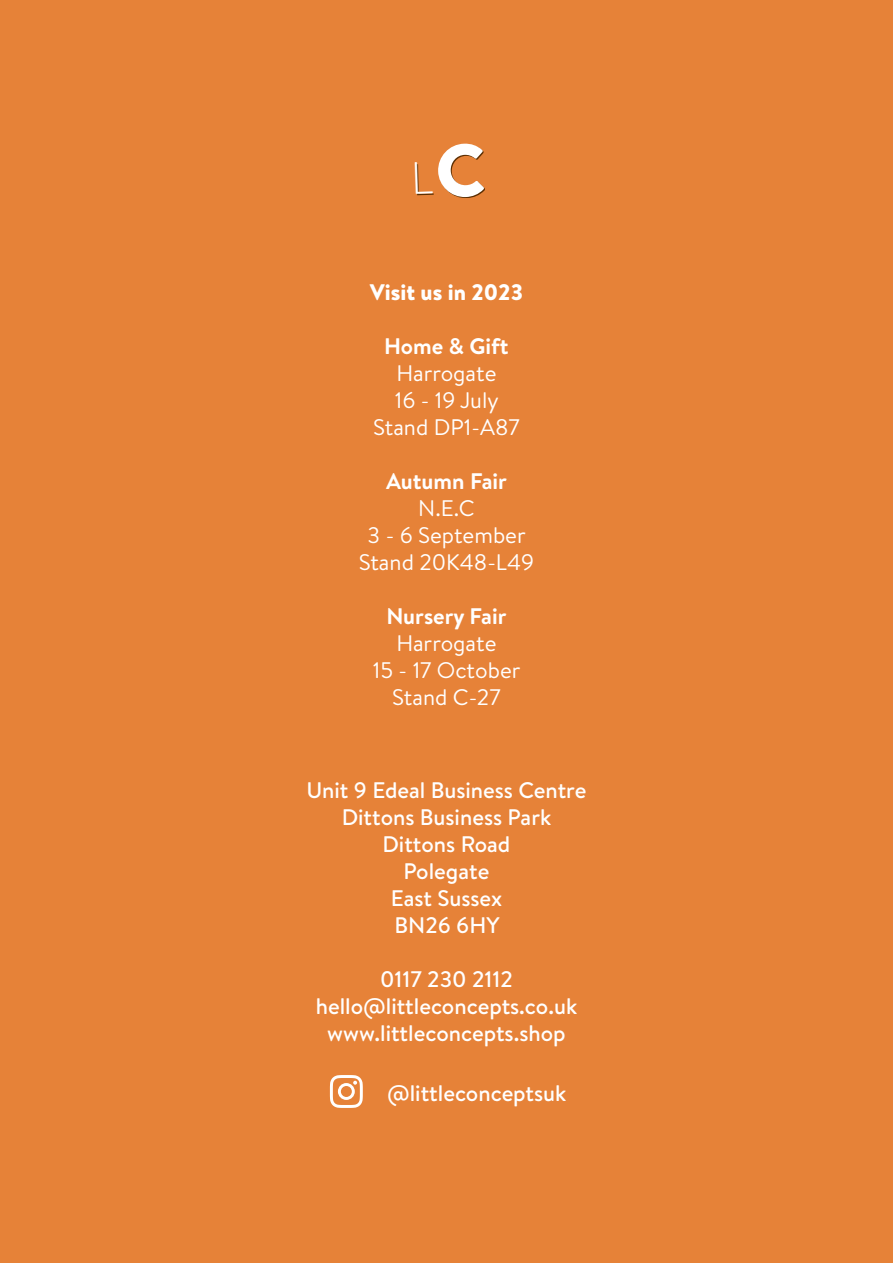
<style>
.page{position:relative;width:893px;height:1263px;background:#e68238}
.page>*{position:absolute;margin:0;border:0;box-sizing:border-box;transform-origin:0 0}
.t1{font:500 22.5px/27px "Brandon Text";color:#fff;text-align:center}
.t2{font:22.5px/27px "Brandon Text";color:#fff;text-align:center}
.t3{font:700 22.5px "Brandon Text";color:#fff}
.t4{font:900 22.5px "Brandon Text";color:#fff}
</style>
<div class="page">
<svg style="left:330px;top:1075px;width:33px;height:33px"></svg>
<p class="t4" style="left:370px;top:276px;width:155px">Visit us in 2023</p>
<p class="t3" style="left:384px;top:330px;width:126px">Home &amp; Gift</p>
<p class="t2" style="left:373px;top:359px;width:148px">Harrogate<br>16 - 19 July<br>Stand DP1-A87</p>
<p class="t3" style="left:386px;top:465px;width:122px">Autumn Fair</p>
<p class="t2" style="left:359px;top:494px;width:177px">N.E.C<br>3 - 6 September<br>Stand 20K48-L49</p>
<p class="t3" style="left:386px;top:600px;width:122px">Nursery Fair</p>
<p class="t2" style="left:373px;top:629px;width:149px">Harrogate<br>15 - 17 October<br>Stand C-27</p>
<p class="t1" style="left:307px;top:776px;width:281px">Unit 9 Edeal Business Centre<br>Dittons Business Park<br>Dittons Road<br>Polegate<br>East Sussex<br>BN26 6HY</p>
<p class="t1" style="left:316px;top:965px;width:263px">0117 230 2112 hello@littleconcepts.co.uk www.littleconcepts.shop</p>
<p class="t1" style="left:387px;top:1079px;width:181px">@littleconceptsuk</p>
</div>
